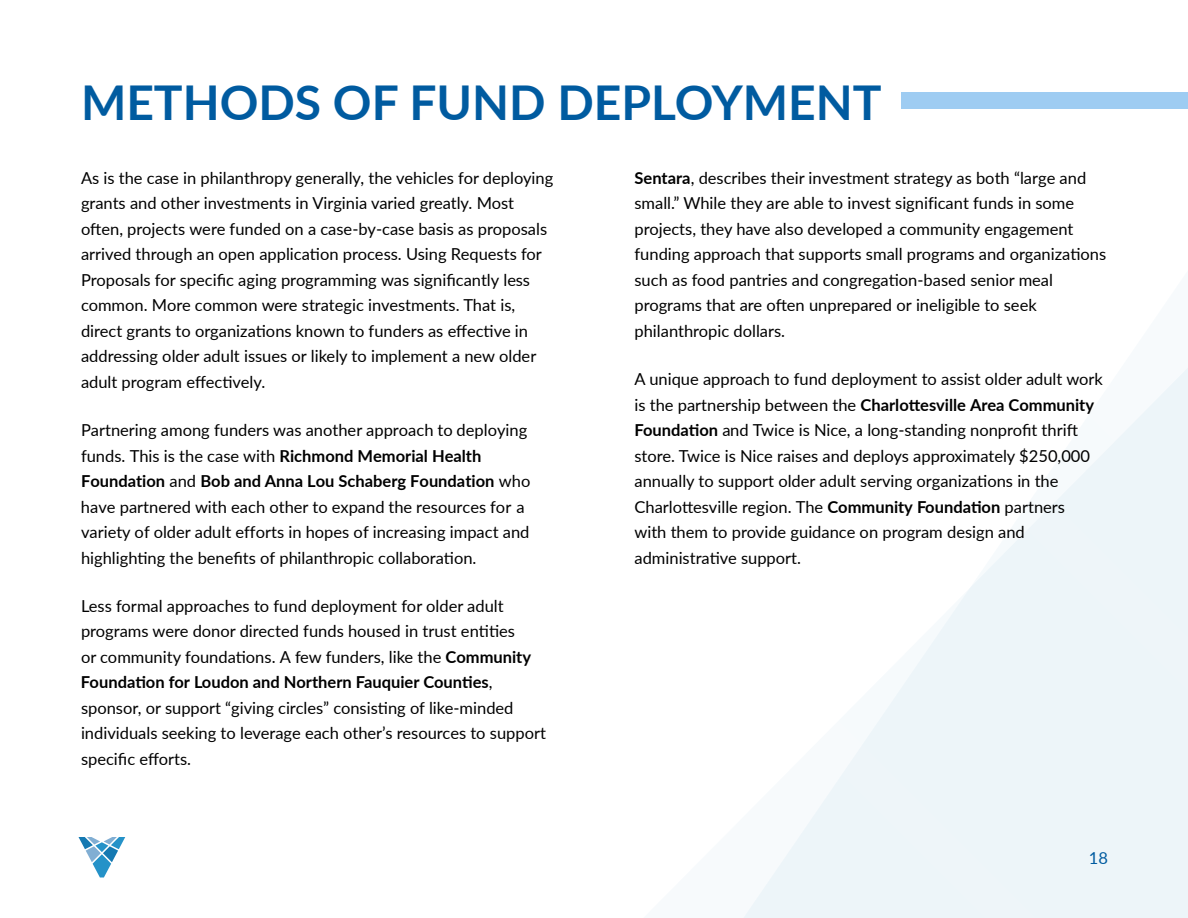
<style>
.page{position:relative;width:1188px;height:918px;background:#fff}
.page>*{position:absolute;margin:0;border:0;box-sizing:border-box;transform-origin:0 0}
.t1{font:700 48px "Lato";color:#005ba0}
.t2{font:16.5px/25.5px "Lato";color:#000}
.t3{font:16.5px "Lato";color:#005ba0}
.s1{font-weight:700}
</style>
<div class="page">
<svg style="left:743px;top:92px;width:445px;height:826px"></svg>
<div style="left:902px;top:92px;width:286px;height:16px;background:#9eccf2"></div>
<svg style="left:79px;top:837px;width:46px;height:40px"></svg>
<p class="t1" style="left:81px;top:67px;width:802px">METHODS OF FUND DEPLOYMENT</p>
<p class="t2" style="left:81px;top:164px;width:474px">As is the case in philanthropy generally, the vehicles for deploying grants and other investments in Virginia varied greatly. Most often, projects were funded on a case-by-case basis as proposals arrived through an open application process. Using Requests for Proposals for specific aging programming was significantly less common. More common were strategic investments. That is, direct grants to organizations known to funders as effective in addressing older adult issues or likely to implement a new older adult program effectively.</p>
<p class="t2" style="left:81px;top:417px;width:451px">Partnering among funders was another approach to deploying funds. This is the case with <span class="s1">Richmond Memorial Health Foundation</span> and <span class="s1">Bob and Anna Lou Schaberg Foundation</span> who have partnered with each other to expand the resources for a variety of older adult efforts in hopes of increasing impact and highlighting the benefits of philanthropic collaboration.</p>
<p class="t2" style="left:81px;top:592px;width:467px">Less formal approaches to fund deployment for older adult programs were donor directed funds housed in trust entities<br>or community foundations. A few funders, like the <span class="s1">Community Foundation for Loudon and Northern Fauquier Counties</span>, sponsor, or support “giving circles” consisting of like-minded individuals seeking to leverage each other’s resources to support specific efforts.</p>
<p class="t2" style="left:634px;top:164px;width:473px"><span class="s1">Sentara</span>, describes their investment strategy as both “large and small.” While they are able to invest significant funds in some projects, they have also developed a community engagement funding approach that supports small programs and organizations such as food pantries and congregation-based senior meal programs that are often unprepared or ineligible to seek philanthropic dollars.</p>
<p class="t2" style="left:635px;top:366px;width:470px">A unique approach to fund deployment to assist older adult work is the partnership between the <span class="s1">Charlottesville Area Community Foundation</span> and Twice is Nice, a long-standing nonprofit thrift store. Twice is Nice raises and deploys approximately $250,000 annually to support older adult serving organizations in the Charlottesville region. The <span class="s1">Community Foundation</span> partners<br>with them to provide guidance on program design and administrative support.</p>
<p class="t3" style="left:1089px;top:846px;width:21px">18</p>
</div>
